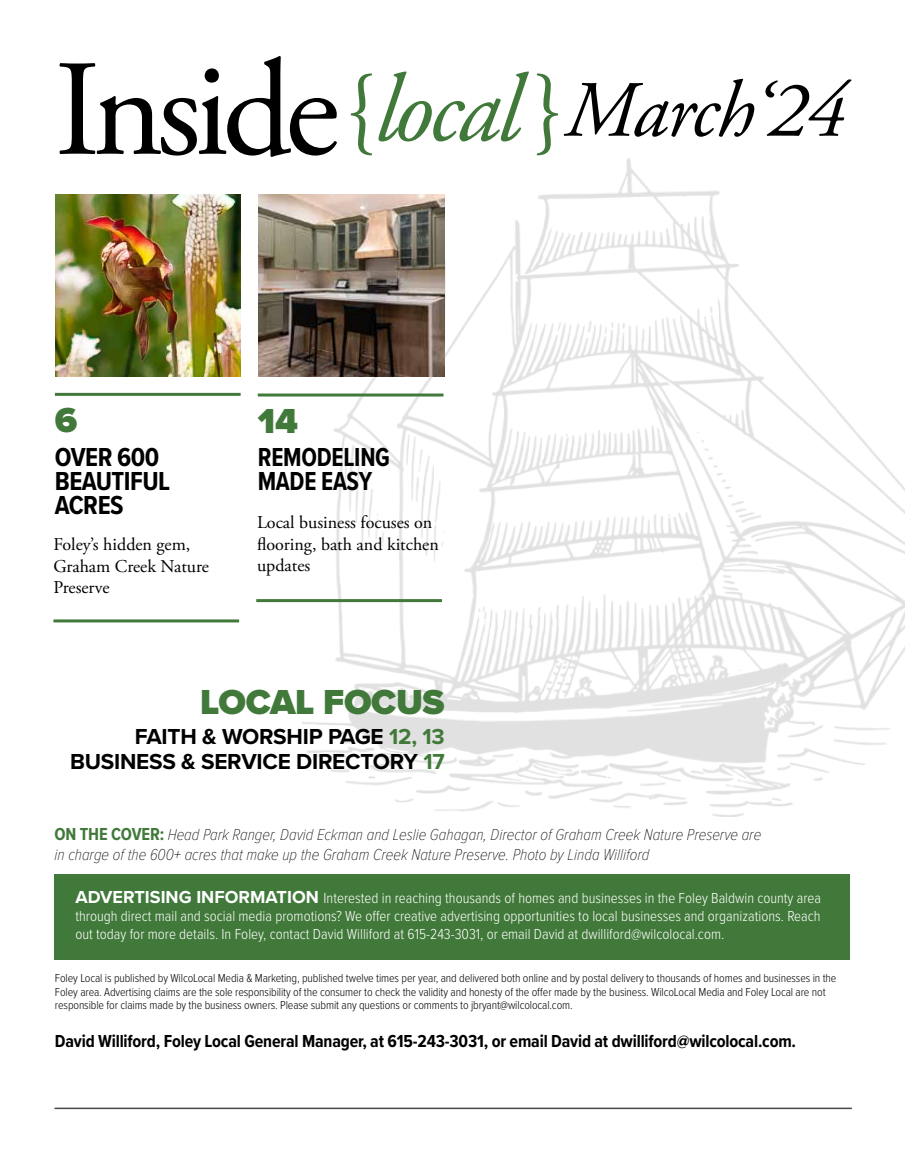
<style>
.page{position:relative;width:905px;height:1175px;background:#fff}
.page>*{position:absolute;margin:0;border:0;box-sizing:border-box;transform-origin:0 0}
.t1{font:italic 79.5px "Adobe Garamond Pro";letter-spacing:-.02em;color:#000}
.t2{font:900 36px "Proxima Nova";letter-spacing:-.01em;color:#41793a}
.t3{font:700 27px/24px "Proxima Nova Cond";letter-spacing:-.02em;color:#000}
.t4{font:700 27px/24px "Proxima Nova Cond";letter-spacing:-.02em;color:#000;scale:.93 1}
.t5{font:700 22.5px/25.5px "Proxima Nova";letter-spacing:-.01em;color:#000;text-align:right}
.t6{font:700 18px "Proxima Nova Cond";letter-spacing:-.01em;color:#000}
.t7{font:18px/21.6px "Adobe Garamond Pro";color:#000}
.t8{font:italic 100 16.5px/19.8px "Proxima Nova Cond";color:#000}
.t9{font:300 15px/18px "Proxima Nova Cond";color:#fff;text-align:justify}
.t10{font:300 12px/13.5px "Proxima Nova Cond";letter-spacing:-.01em;color:#000}
.s1{font-style:normal;font-size:136.5px}
.s2{font-style:normal;font-size:96px;color:#41793a}
.s3{font-size:96px;color:#41793a}
.s4{color:#41793a}
.s5{font-weight:700;font-style:normal;font-size:18px;color:#41793a}
.s6{font-family:"Proxima Nova";font-weight:700;font-size:18px}
</style>
<div class="page">
<img style="left:302px;top:159px;width:602px;height:657px">
<hr style="left:258px;top:393px;width:185px;height:3px;background:#41793a">
<hr style="left:256px;top:599px;width:186px;height:3px;background:#41793a">
<hr style="left:55px;top:393px;width:186px;height:3px;background:#41793a">
<hr style="left:53px;top:619px;width:186px;height:3px;background:#41793a">
<img style="left:55px;top:195px;width:186px;height:181px">
<div style="left:55px;top:874px;width:795px;height:85px;background:#41793a"></div>
<img style="left:259px;top:195px;width:185px;height:181px">
<hr style="left:55px;top:1107px;width:796px;height:2px;background:#474648">
<h1 class="t1" style="left:54px;top:63px;width:792px"><span class="s1">Inside</span> <span class="s2">{</span><span class="s3">local</span> <span class="s2">}</span>March‘24</h1>
<h2 class="t2" style="left:55px;top:393px;width:24px">6</h2>
<h3 class="t3" style="left:55px;top:444px;width:117px">OVER 600<br>BEAUTIFUL<br>ACRES</h3>
<h3 class="t7" style="left:53px;top:534px;width:157px">Foley’s hidden gem,<br>Graham Creek Nature<br>Preserve</h3>
<h2 class="t2" style="left:258px;top:394px;width:42px">14</h2>
<h3 class="t4" style="left:258px;top:445px;width:144px">REMODELING<br>MADE EASY</h3>
<h3 class="t7" style="left:257px;top:512px;width:183px">Local business focuses on flooring, bath and kitchen updates</h3>
<h2 class="t2" style="left:200px;top:675px;width:246px">LOCAL FOCUS</h2>
<h3 class="t5" style="left:70px;top:723px;width:376px">FAITH &amp; WORSHIP PAGE <span class="s4">12, 13<br></span>BUSINESS &amp; SERVICE DIRECTORY <span class="s4">17</span></h3>
<h3 class="t8" style="left:55px;top:823px;width:708px"><span class="s5">ON THE COVER:</span> Head Park Ranger, David Eckman and Leslie Gahagan, Director of Graham Creek Nature Preserve are in charge of the 600+ acres that make up the Graham Creek Nature Preserve. Photo by Linda Williford</h3>
<p class="t9" style="left:75px;top:888px;width:747px"><span class="s6">ADVERTISING INFORMATION</span> Interested in reaching thousands of homes and businesses in the Foley Baldwin county area through direct mail and social media promotions? We offer creative advertising opportunities to local businesses and organizations. Reach out today for more details. In Foley, contact David Williford at 615-243-3031, or email David at dwilliford@wilcolocal.com.</p>
<p class="t10" style="left:55px;top:970px;width:783px">Foley Local is published by WilcoLocal Media &amp; Marketing, published twelve times per year, and delivered both online and by postal delivery to thousands of homes and businesses in the<br>Foley area. Advertising claims are the sole responsibility of the consumer to check the validity and honesty of the offer made by the business. WilcoLocal Media and Foley Local are not responsible for claims made by the business owners. Please submit any questions or comments to jbryant@wilcolocal.com.</p>
<h3 class="t6" style="left:55px;top:1027px;width:742px">David Williford, Foley Local General Manager, at 615-243-3031, or email David at dwilliford@wilcolocal.com.</h3>
</div>
